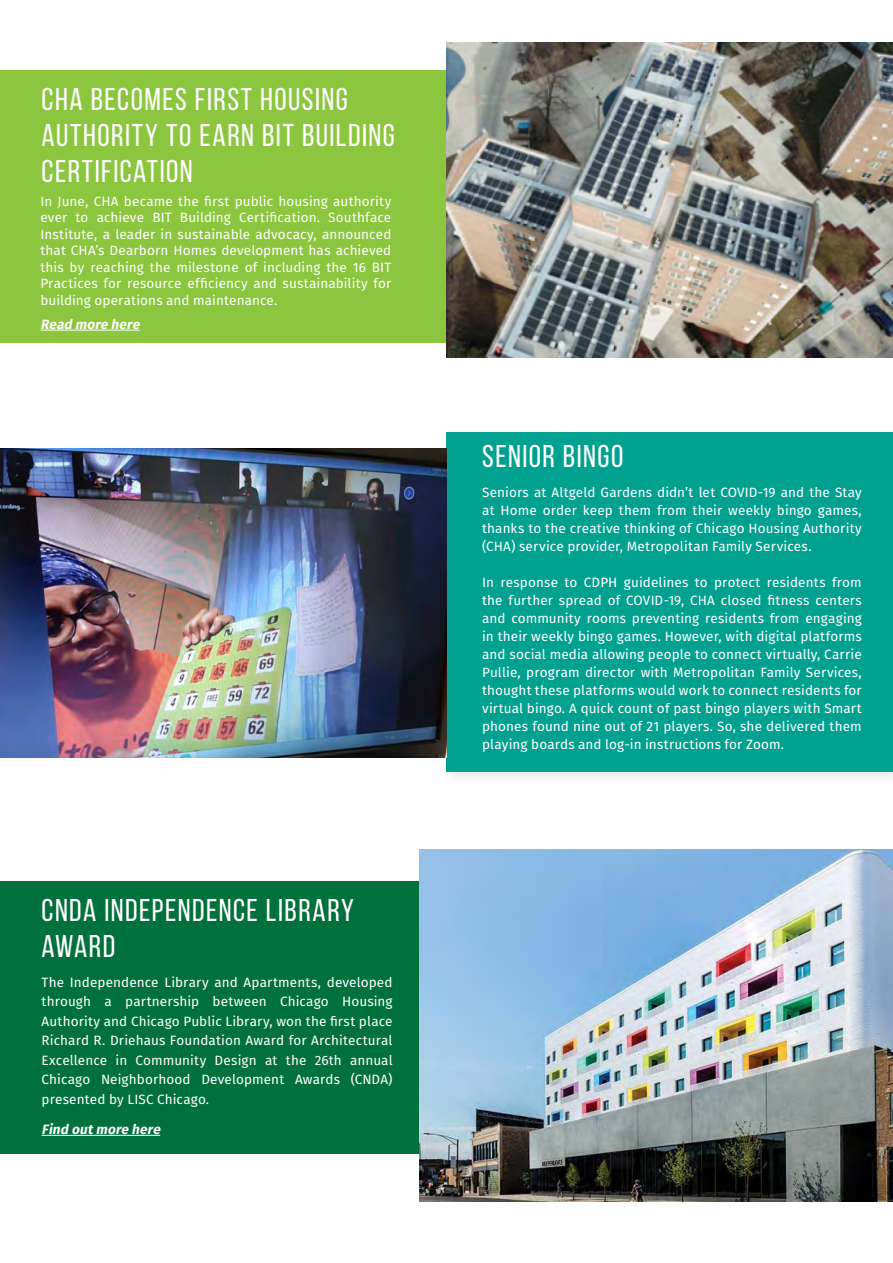
<style>
.page{position:relative;width:893px;height:1263px;background:#fff}
.page>*{position:absolute;margin:0;border:0;box-sizing:border-box;transform-origin:0 0}
.Title-1{font:31.5px/36px "Bebas Neue";letter-spacing:.045em;color:#fff}
.Body_Text{font:13.5px/18px "Fira Sans";letter-spacing:.01em;color:#fff;text-align:justify}
.Body_Text-2{font:italic 700 13.5px "Fira Sans";color:#fff}
</style>
<div class="page">
<div style="left:443px;top:428px;width:450px;height:356px;background:#231f20;opacity:.1"></div>
<div style="left:446px;top:431px;width:447px;height:340px;background:#00a18f"></div>
<div style="left:0;top:71px;width:618px;height:272px;background:#8bc63e"></div>
<div style="left:0;top:882px;width:618px;height:272px;background:#00703c"></div>
<hr style="left:40px;top:330px;width:100px;height:1px;background:#fff">
<hr style="left:42px;top:1135px;width:118px;height:1px;background:#fff">
<img style="left:446px;top:43px;width:447px;height:315px">
<img style="left:419px;top:849px;width:474px;height:353px">
<img style="left:0;top:449px;width:446px;height:309px">
<p class="Title-1" style="left:42px;top:81px;width:355px">CHA BECOMES FIRST HOUSING<br>AUTHORITY TO EARN BIT BUILDING<br>CERTIFICATION</p>
<p class="Body_Text" style="left:40px;top:193px;width:353px;line-height:16.5px">In June, CHA became the first public housing authority ever to achieve BIT Building Certification. Southface Institute, a leader in sustainable advocacy, announced that CHA’s Dearborn Homes development has achieved this by reaching the milestone of including the 16 BIT Practices for resource efficiency and sustainability for building operations and maintenance.</p>
<p class="Body_Text-2" style="left:40px;top:315px;width:104px">Read more here</p>
<p class="Title-1" style="left:42px;top:892px;width:314px">CNDA INDEPENDENCE LIBRARY<br>AWARD</p>
<p class="Body_Text" style="left:42px;top:972px;width:353px;line-height:19.5px">The Independence Library and Apartments, developed through a partnership between Chicago Housing Authority and Chicago Public Library, won the first place Richard R. Driehaus Foundation Award for Architectural Excellence in Community Design at the 26th annual Chicago Neighborhood Development Awards (CNDA) presented by LISC Chicago.</p>
<p class="Body_Text-2" style="left:42px;top:1120px;width:123px">Find outmore here</p>
<p class="Title-1" style="left:482px;top:438px;width:143px">SENIOR BINGO</p>
<p class="Body_Text" style="left:482px;top:483px;width:381px">Seniors at Altgeld Gardens didn’t let COVID-19 and the Stay at Home order keep them from their weekly bingo games, thanks to the creative thinking of Chicago Housing Authority (CHA) service provider, Metropolitan Family Services.</p>
<p class="Body_Text" style="left:482px;top:573px;width:381px">In response to CDPH guidelines to protect residents from the further spread of COVID-19, CHA closed fitness centers and community rooms preventing residents from engaging in their weekly bingo games. However, with digital platforms and social media allowing people to connect virtually, Carrie Pullie, program director with Metropolitan Family Services, thought these platforms would work to connect residents for virtual bingo. A quick count of past bingo players with Smart phones found nine out of 21 players. So, she delivered them playing boards and log-in instructions for Zoom.</p>
</div>
